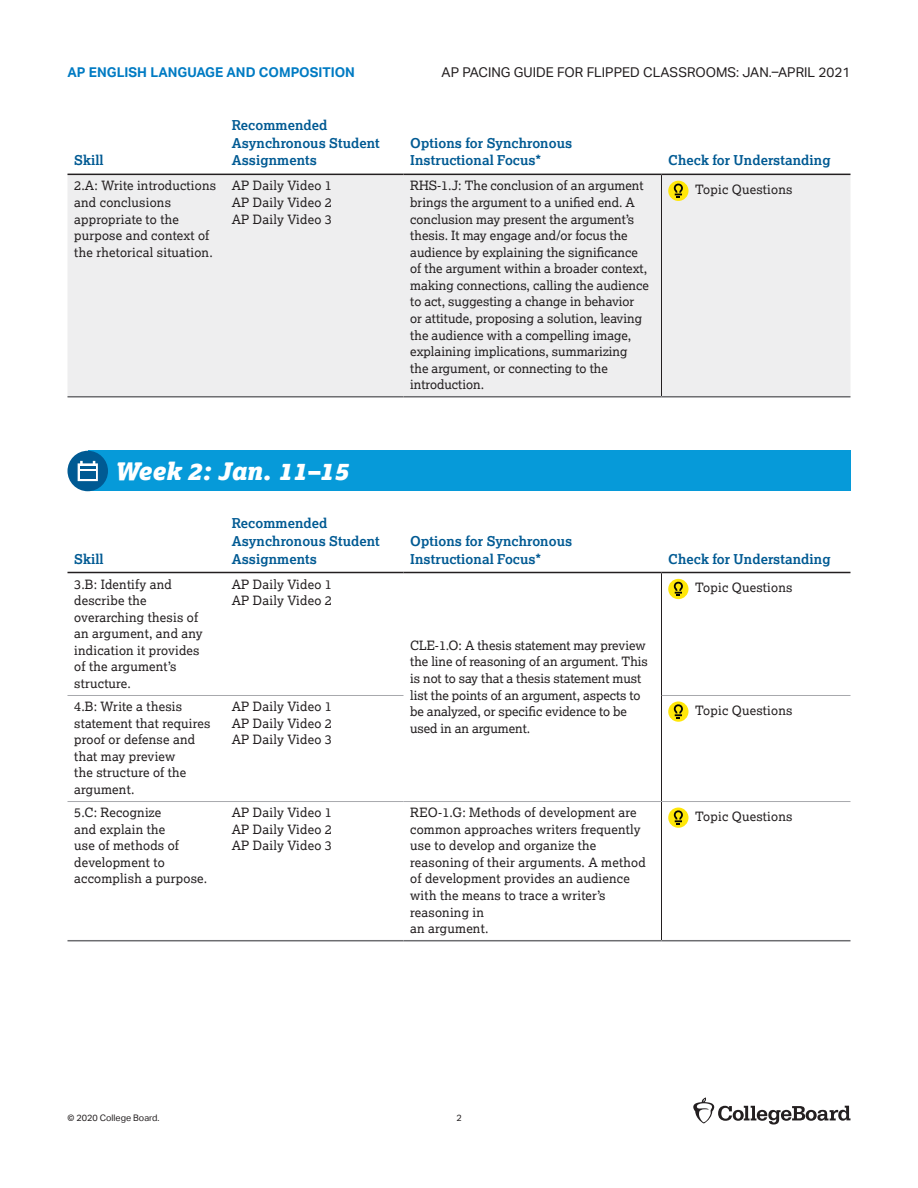
<style>
.page{position:relative;width:918px;height:1188px;background:#fff}
.page>*{position:absolute;margin:0;border:0;box-sizing:border-box;transform-origin:0 0}
.t1{font:italic 900 24px "Lexia";color:#fff}
.t2{font:700 13.5px/17.5px "Lexia";letter-spacing:.005em;color:#005a93}
.t3{font:13.5px "Aktiv Grotesk";color:#231f20}
.t4{font:700 13.5px "Aktiv Grotesk";color:#007bc3}
.t5{font:12.75px/16.5px "Lexia";letter-spacing:.01em;color:#231f20}
.t6{font:9px "Aktiv Grotesk";color:#231f20}
</style>
<div class="page">
<svg style="left:693px;top:1098px;width:157px;height:27px"></svg>
<svg style="left:68px;top:173px;width:782px;height:1px"></svg>
<div style="left:68px;top:175px;width:782px;height:221px;background:#eeeeef"></div>
<hr style="left:68px;top:174px;width:157px;height:1px;background:#231f20">
<hr style="left:225px;top:174px;width:179px;height:1px;background:#231f20">
<hr style="left:404px;top:174px;width:258px;height:1px;background:#231f20">
<hr style="left:662px;top:174px;width:188px;height:1px;background:#231f20">
<hr style="left:661px;top:175px;width:1px;height:221px;background:#231f20">
<hr style="left:68px;top:396px;width:157px;height:2px;background:#6c6d70">
<hr style="left:225px;top:396px;width:179px;height:2px;background:#6c6d70">
<hr style="left:404px;top:396px;width:258px;height:2px;background:#6c6d70">
<hr style="left:662px;top:396px;width:188px;height:2px;background:#6c6d70">
<div style="left:668px;top:181px;width:20px;height:20px;background:#ffe709;border-radius:50%"></div>
<svg style="left:673px;top:183px;width:10px;height:15px"></svg>
<div style="left:88px;top:451px;width:762px;height:40px;background:#069ad9"></div>
<svg style="left:68px;top:451px;width:40px;height:40px"></svg>
<div style="left:80px;top:471px;width:15px;height:8px;background:#005a93"></div>
<svg style="left:68px;top:571px;width:782px;height:257px"></svg>
<hr style="left:68px;top:572px;width:157px;height:1px;background:#231f20">
<hr style="left:225px;top:572px;width:179px;height:1px;background:#231f20">
<hr style="left:404px;top:572px;width:258px;height:1px;background:#231f20">
<hr style="left:662px;top:572px;width:188px;height:1px;background:#231f20">
<hr style="left:661px;top:802px;width:1px;height:138px;background:#231f20">
<hr style="left:68px;top:940px;width:157px;height:1px;background:#6c6d70">
<hr style="left:225px;top:940px;width:179px;height:1px;background:#6c6d70">
<hr style="left:404px;top:940px;width:258px;height:1px;background:#6c6d70">
<hr style="left:662px;top:940px;width:188px;height:1px;background:#6c6d70">
<hr style="left:68px;top:695px;width:157px;height:1px;background:#a8a9ad">
<hr style="left:225px;top:695px;width:179px;height:1px;background:#a8a9ad">
<hr style="left:662px;top:695px;width:188px;height:1px;background:#a8a9ad">
<hr style="left:68px;top:801px;width:157px;height:1px;background:#a8a9ad">
<hr style="left:225px;top:801px;width:179px;height:1px;background:#a8a9ad">
<hr style="left:662px;top:801px;width:188px;height:1px;background:#a8a9ad">
<hr style="left:661px;top:573px;width:1px;height:122px;background:#231f20">
<hr style="left:661px;top:695px;width:1px;height:106px;background:#231f20">
<hr style="left:404px;top:801px;width:258px;height:1px;background:#a8a9ad">
<div style="left:668px;top:579px;width:20px;height:20px;background:#ffe709;border-radius:50%"></div>
<svg style="left:673px;top:581px;width:10px;height:15px"></svg>
<div style="left:668px;top:701px;width:20px;height:21px;background:#ffe709;border-radius:50%"></div>
<svg style="left:673px;top:704px;width:10px;height:15px"></svg>
<div style="left:668px;top:808px;width:20px;height:20px;background:#ffe709;border-radius:50%"></div>
<svg style="left:673px;top:810px;width:10px;height:15px"></svg>
<p class="t4" style="left:68px;top:65px;width:289px">AP ENGLISH LANGUAGE AND COMPOSITION</p>
<p class="t3" style="left:442px;top:65px;width:410px">AP PACING GUIDE FOR FLIPPED CLASSROOMS: JAN.–APRIL 2021</p>
<p class="t2" style="left:74px;top:151px;width:31px">Skill</p>
<p class="t2" style="left:232px;top:116px;width:150px">Recommended<br>Asynchronous Student<br>Assignments</p>
<p class="t5" style="left:74px;top:177px;width:143px">2.A: Write introductions and conclusions appropriate to the purpose and context of the rhetorical situation.</p>
<p class="t5" style="left:232px;top:177px;width:102px">AP Daily Video 1</p>
<p class="t5" style="left:232px;top:194px;width:102px">AP Daily Video 2</p>
<p class="t5" style="left:232px;top:210px;width:102px">AP Daily Video 3</p>
<h2 class="t1" style="left:115px;top:455px;width:235px">Week 2: Jan. 11–15</h2>
<p class="t2" style="left:74px;top:549px;width:31px">Skill</p>
<p class="t2" style="left:232px;top:514px;width:150px">Recommended<br>Asynchronous Student<br>Assignments</p>
<p class="t5" style="left:74px;top:575px;width:130px">3.B: Identify and describe the overarching thesis of an argument, and any indication it provides of the argument’s structure.</p>
<p class="t5" style="left:232px;top:575px;width:102px">AP Daily Video 1</p>
<p class="t5" style="left:232px;top:592px;width:102px">AP Daily Video 2</p>
<p class="t5" style="left:74px;top:698px;width:138px">4.B: Write a thesis statement that requires proof or defense and that may preview<br>the structure of the argument.</p>
<p class="t5" style="left:232px;top:698px;width:102px">AP Daily Video 1</p>
<p class="t5" style="left:232px;top:715px;width:102px">AP Daily Video 2</p>
<p class="t5" style="left:232px;top:731px;width:102px">AP Daily Video 3</p>
<p class="t5" style="left:74px;top:804px;width:135px">5.C: Recognize<br>and explain the<br>use of methods of development to accomplish a purpose.</p>
<p class="t5" style="left:232px;top:804px;width:102px">AP Daily Video 1</p>
<p class="t5" style="left:232px;top:821px;width:102px">AP Daily Video 2</p>
<p class="t5" style="left:232px;top:837px;width:102px">AP Daily Video 3</p>
<p class="t2" style="left:410px;top:134px;width:164px">Options for Synchronous<br>Instructional Focus*</p>
<p class="t2" style="left:668px;top:151px;width:164px">Check for Understanding</p>
<p class="t5" style="left:410px;top:177px;width:240px">RHS-1.J: The conclusion of an argument brings the argument to a unified end. A conclusion may present the argument’s thesis. It may engage and/or focus the audience by explaining the significance of the argument within a broader context, making connections, calling the audience to act, suggesting a change in behavior or attitude, proposing a solution, leaving the audience with a compelling image, explaining implications, summarizing<br>the argument, or connecting to the introduction.</p>
<p class="t5" style="left:695px;top:181px;width:99px">Topic Questions</p>
<p class="t2" style="left:410px;top:532px;width:164px">Options for Synchronous<br>Instructional Focus*</p>
<p class="t5" style="left:410px;top:637px;width:239px">CLE-1.O: A thesis statement may preview the line of reasoning of an argument. This is not to say that a thesis statement must list the points of an argument, aspects to be analyzed, or specific evidence to be used in an argument.</p>
<p class="t2" style="left:668px;top:549px;width:164px">Check for Understanding</p>
<p class="t5" style="left:695px;top:579px;width:99px">Topic Questions</p>
<p class="t5" style="left:695px;top:702px;width:99px">Topic Questions</p>
<p class="t5" style="left:410px;top:804px;width:237px">REO-1.G: Methods of development are common approaches writers frequently use to develop and organize the reasoning of their arguments. A method of development provides an audience with the means to trace a writer’s reasoning in<br>an argument.</p>
<p class="t5" style="left:695px;top:808px;width:99px">Topic Questions</p>
<p class="t6" style="left:68px;top:1113px;width:94px">© 2020 College Board.</p>
<p class="t6" style="left:456px;top:1113px;width:7px">2</p>
</div>
